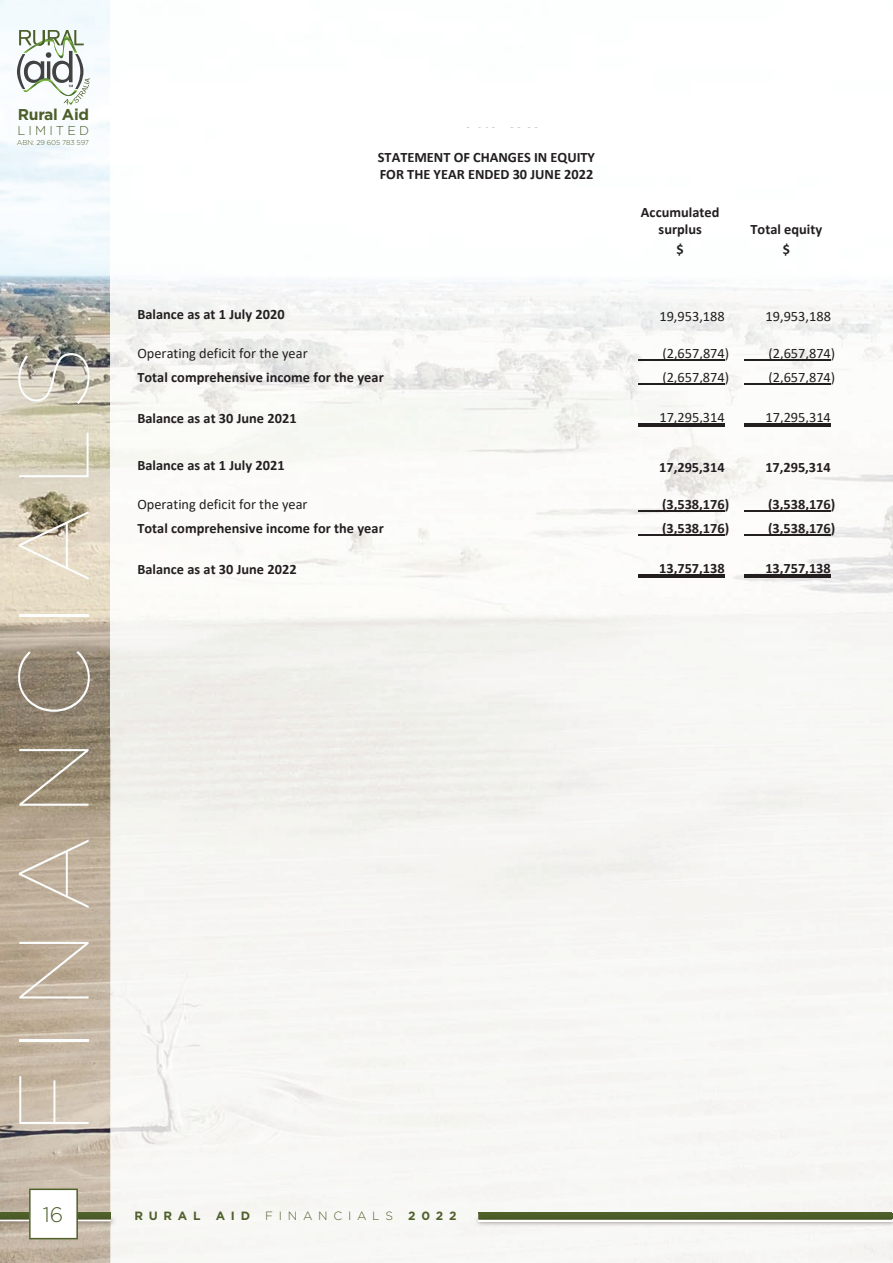
<style>
.page{position:relative;width:893px;height:1263px;background:#fff}
.page>*{position:absolute;margin:0;border:0;box-sizing:border-box;transform-origin:0 0}
.t1{font:100 99px "Gotham";letter-spacing:.2em;color:#fcfefe}
.t2{font:300 21px "Gotham";color:#4a5d29}
.t3{font:700 15.6px "Gotham";letter-spacing:-.02em;color:#4c5f2a}
.t4{font:700 14.4px/17.7px "Calibri";color:#231f20}
.t5{font:14.4px "Calibri";color:#231f20}
.t6{font:300 12.75px "Gotham";letter-spacing:.24em;color:#4c5f2a}
.t7{font:700 12px "Gotham";letter-spacing:.48em;color:#4f602a}
.t8{font:300 12px "Gotham";letter-spacing:.48em;color:#4f602a}
.t9{font:300 7.05px "Gotham";letter-spacing:-.02em;color:#4c5f2a}
</style>
<div class="page">
<img style="left:0;top:0;width:111px;height:1212px">
<img style="left:111px;top:279px;width:729px;height:457px">
<div style="left:840px;top:281px;width:53px;height:982px;background:#f7f7f4"></div>
<div style="left:478px;top:1212px;width:414px;height:7px;background:#4f602a"></div>
<div style="left:0;top:1212px;width:111px;height:7px;background:#4f602a"></div>
<img style="left:472px;top:1214px;width:420px;height:14px">
<img style="left:478px;top:1214px;width:414px;height:5px">
<hr style="left:478px;top:1220px;width:414px;height:1px;background:#fff">
<img style="left:0;top:1214px;width:118px;height:14px">
<hr style="left:0;top:1220px;width:111px;height:1px;background:#fff">
<svg style="left:29px;top:1188px;width:49px;height:51px"></svg>
<svg style="left:892px;top:1214px;width:1px;height:15px"></svg>
<svg style="left:17px;top:21px;width:73px;height:85px"></svg>
<hr style="left:638px;top:359px;width:87px;height:2px;background:#231f20">
<hr style="left:745px;top:359px;width:86px;height:2px;background:#231f20">
<hr style="left:638px;top:383px;width:87px;height:1px;background:#231f20">
<hr style="left:745px;top:383px;width:86px;height:1px;background:#231f20">
<hr style="left:638px;top:423px;width:87px;height:1px;background:#231f20">
<hr style="left:638px;top:425px;width:87px;height:1px;background:#231f20">
<hr style="left:745px;top:423px;width:86px;height:1px;background:#231f20">
<hr style="left:745px;top:425px;width:86px;height:1px;background:#231f20">
<hr style="left:638px;top:511px;width:87px;height:1px;background:#231f20">
<hr style="left:745px;top:511px;width:86px;height:1px;background:#231f20">
<hr style="left:638px;top:534px;width:87px;height:2px;background:#231f20">
<hr style="left:745px;top:534px;width:86px;height:2px;background:#231f20">
<hr style="left:638px;top:574px;width:87px;height:2px;background:#231f20">
<hr style="left:638px;top:576px;width:87px;height:2px;background:#231f20">
<hr style="left:745px;top:574px;width:86px;height:2px;background:#231f20">
<hr style="left:745px;top:576px;width:86px;height:2px;background:#231f20">
<p class="t3" style="left:18px;top:105px;width:73px">Rural Aid</p>
<p class="t6" style="left:18px;top:123px;width:73px">LIMITED</p>
<p class="t9" style="left:17px;top:138px;width:74px">ABN: 29 605 783 597</p>
<h1 class="t1" style="left:1px;top:1134px;width:789px;rotate:-90deg">FINANCIALS</h1>
<h2 class="t2" style="left:43px;top:1203px;width:22px">16</h2>
<p class="t4" style="left:378px;top:148px;width:219px">STATEMENT OF CHANGES IN EQUITY<br>FOR THE YEAR ENDED 30 JUNE 2022</p>
<p class="t4" style="left:641px;top:203px;width:80px;text-align:center">Accumulated surplus</p>
<p class="t4" style="left:750px;top:220px;width:73px">Total equity</p>
<p class="t4" style="left:676px;top:240px;width:9px">$</p>
<p class="t4" style="left:783px;top:240px;width:9px">$</p>
<p class="t4" style="left:137px;top:305px;width:149px">Balance as at 1 July 2020</p>
<p class="t5" style="left:659px;top:306px;width:67px">19,953,188</p>
<p class="t5" style="left:766px;top:306px;width:67px">19,953,188</p>
<p class="t5" style="left:137px;top:343px;width:172px">Operating deficit for the year</p>
<p class="t5" style="left:662px;top:343px;width:68px">(2,657,874)</p>
<p class="t5" style="left:768px;top:343px;width:68px">(2,657,874)</p>
<p class="t4" style="left:137px;top:368px;width:248px">Total comprehensive income for the year</p>
<p class="t5" style="left:662px;top:367px;width:68px">(2,657,874)</p>
<p class="t5" style="left:768px;top:367px;width:68px">(2,657,874)</p>
<p class="t4" style="left:137px;top:409px;width:161px">Balance as at 30 June 2021</p>
<p class="t5" style="left:659px;top:407px;width:67px">17,295,314</p>
<p class="t5" style="left:765px;top:407px;width:67px">17,295,314</p>
<p class="t4" style="left:137px;top:456px;width:149px">Balance as at 1 July 2021</p>
<p class="t4" style="left:659px;top:458px;width:67px">17,295,314</p>
<p class="t4" style="left:765px;top:458px;width:67px">17,295,314</p>
<p class="t5" style="left:137px;top:494px;width:172px">Operating deficit for the year</p>
<p class="t4" style="left:662px;top:495px;width:69px">(3,538,176)</p>
<p class="t4" style="left:768px;top:495px;width:69px">(3,538,176)</p>
<p class="t4" style="left:137px;top:519px;width:248px">Total comprehensive income for the year</p>
<p class="t4" style="left:662px;top:519px;width:69px">(3,538,176)</p>
<p class="t4" style="left:768px;top:519px;width:69px">(3,538,176)</p>
<p class="t4" style="left:137px;top:560px;width:161px">Balance as at 30 June 2022</p>
<p class="t4" style="left:659px;top:559px;width:67px">13,757,138</p>
<p class="t4" style="left:765px;top:559px;width:67px">13,757,138</p>
<p class="t7" style="left:134px;top:1209px;width:68px">RURAL</p>
<p class="t7" style="left:216px;top:1209px;width:36px">AID</p>
<p class="t8" style="left:265px;top:1209px;width:129px">FINANCIALS</p>
<p class="t7" style="left:408px;top:1209px;width:50px">2022</p>
</div>
